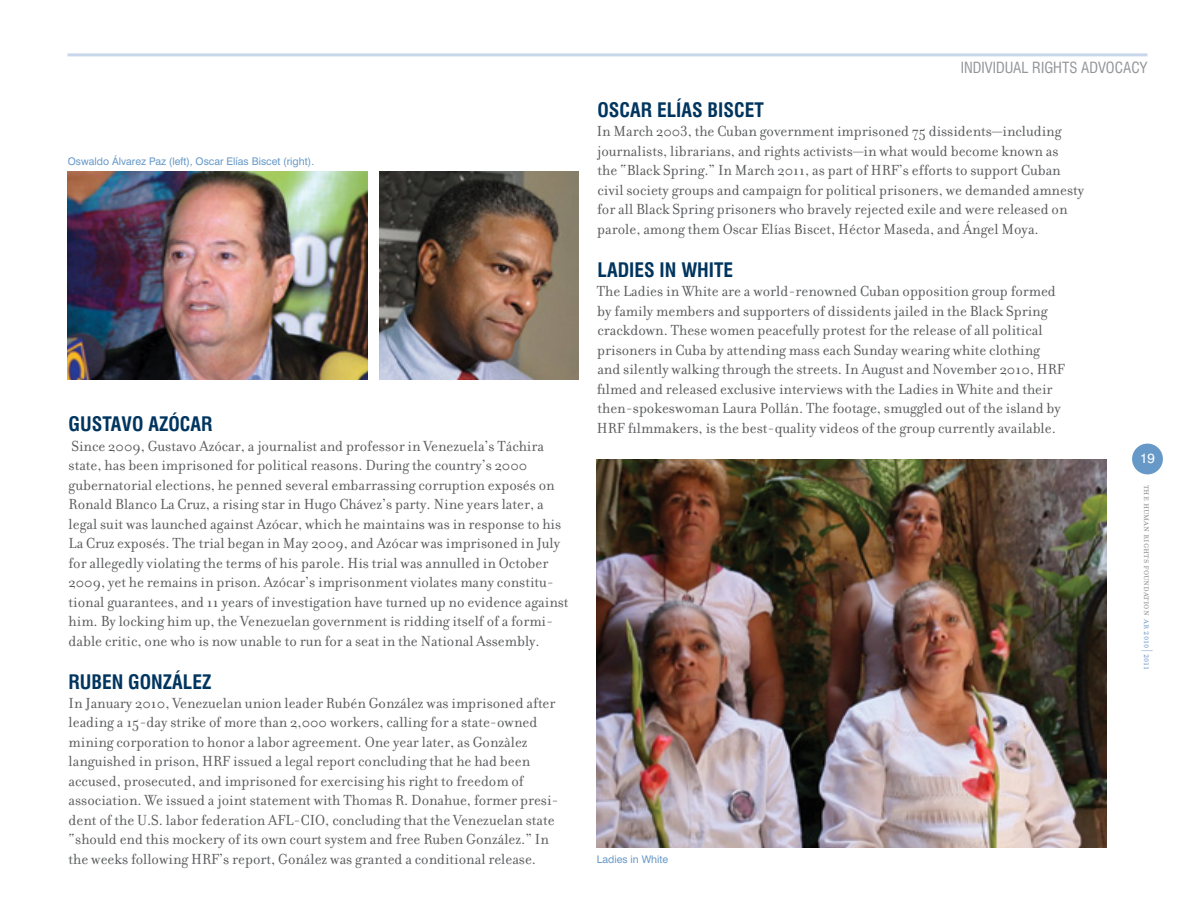
<style>
.page{position:relative;width:1188px;height:918px;background:#fff}
.page>*{position:absolute;margin:0;border:0;box-sizing:border-box;transform-origin:0 0}
.t1{font:700 condensed 19.5px "Swiss 721 BT";color:#00355f}
.t2{font:15.75px/19.5px "Filosofia";color:#58595b}
.t3{font:condensed 15px "Swiss 721 BT";color:#939598}
.t4{font:13.5px "Swiss 721 BT";color:#fff}
.t5{font:11.25px "Filosofia Small Caps";color:#939598}
.t6{font:10.5px "Swiss 721 BT";color:#6799c8}
.s1{color:#789fce}
.s2{font-family:"Swiss 721 BT";font-weight:300;font-stretch:condensed;color:#789fce}
</style>
<div class="page">
<hr style="left:68px;top:53px;width:1080px;height:3px;background:#c9d7ea">
<div style="left:1132px;top:444px;width:31px;height:30px;background:#6799c8;border-radius:50%"></div>
<img style="left:68px;top:172px;width:300px;height:207px">
<img style="left:379px;top:172px;width:200px;height:207px">
<img style="left:597px;top:459px;width:510px;height:389px">
<p class="t6" style="left:68px;top:155px;width:248px">Oswaldo Álvarez Paz (left), Oscar Elías Biscet (right).</p>
<p class="t1" style="left:69px;top:412px;width:145px">GUSTAVO AZÓCAR</p>
<p class="t2" style="left:69px;top:436px;width:501px">Since 2009, Gustavo Azócar, a journalist and professor in Venezuela’s Táchira state, has been imprisoned for political reasons. During the country’s 2000 gubernatorial elections, he penned several embarrassing corruption exposés on Ronald Blanco La Cruz, a rising star in Hugo Chávez’s party. Nine years later, a legal suit was launched against Azócar, which he maintains was in response to his La Cruz exposés. The trial began in May 2009, and Azócar was imprisoned in July for allegedly violating the terms of his parole. His trial was annulled in October 2009, yet he remains in prison. Azócar’s imprisonment violates many constitu&shy;tional guarantees, and 11 years of investigation have turned up no evidence against him. By locking him up, the Venezuelan government is ridding itself of a formi&shy;dable critic, one who is now unable to run for a seat in the National Assembly.</p>
<p class="t1" style="left:69px;top:670px;width:144px">RUBEN GONZÁLEZ</p>
<p class="t2" style="left:69px;top:694px;width:492px">In January 2010, Venezuelan union leader Rubén González was imprisoned after leading a 15-day strike of more than 2,000 workers, calling for a state-owned mining corporation to honor a labor agreement. One year later, as Gonzàlez languished in prison, HRF issued a legal report concluding that he had been accused, prosecuted, and imprisoned for exercising his right to freedom of association. We issued a joint statement with Thomas R. Donahue, former presi&shy;dent of the U.S. labor federation AFL-CIO, concluding that the Venezuelan state “should end this mockery of its own court system and free Ruben González.” In the weeks following HRF’s report, Gonález was granted a conditional release.</p>
<p class="t3" style="left:961px;top:59px;width:188px">INDIVIDUAL RIGHTS ADVOCACY</p>
<p class="t1" style="left:597px;top:98px;width:168px">OSCAR ELÍAS BISCET</p>
<p class="t2" style="left:597px;top:122px;width:489px">In March 2003, the Cuban government imprisoned 75 dissidents—including journalists, librarians, and rights activists—in what would become known as<br>the “Black Spring.” In March 2011, as part of HRF’s efforts to support Cuban civil society groups and campaign for political prisoners, we demanded amnesty for all Black Spring prisoners who bravely rejected exile and were released on parole, among them Oscar Elías Biscet, Héctor Maseda, and Ángel Moya.</p>
<p class="t1" style="left:598px;top:258px;width:137px">LADIES IN WHITE</p>
<p class="t2" style="left:597px;top:282px;width:470px">The Ladies in White are a world-renowned Cuban opposition group formed by family members and supporters of dissidents jailed in the Black Spring crackdown. These women peacefully protest for the release of all political prisoners in Cuba by attending mass each Sunday wearing white clothing and silently walking through the streets. In August and November 2010, HRF filmed and released exclusive interviews with the Ladies in White and their then-spokeswoman Laura Pollán. The footage, smuggled out of the island by HRF filmmakers, is the best-quality videos of the group currently available.</p>
<p class="t4" style="left:1140px;top:450px;width:16px">19</p>
<p class="t5" style="left:1154px;top:485px;width:187px;rotate:90deg">the human rights foundation <span class="s1">ar 2010</span><span class="s2">|</span><span class="s1">2011</span></p>
<p class="t6" style="left:597px;top:853px;width:73px">Ladies in White</p>
</div>
